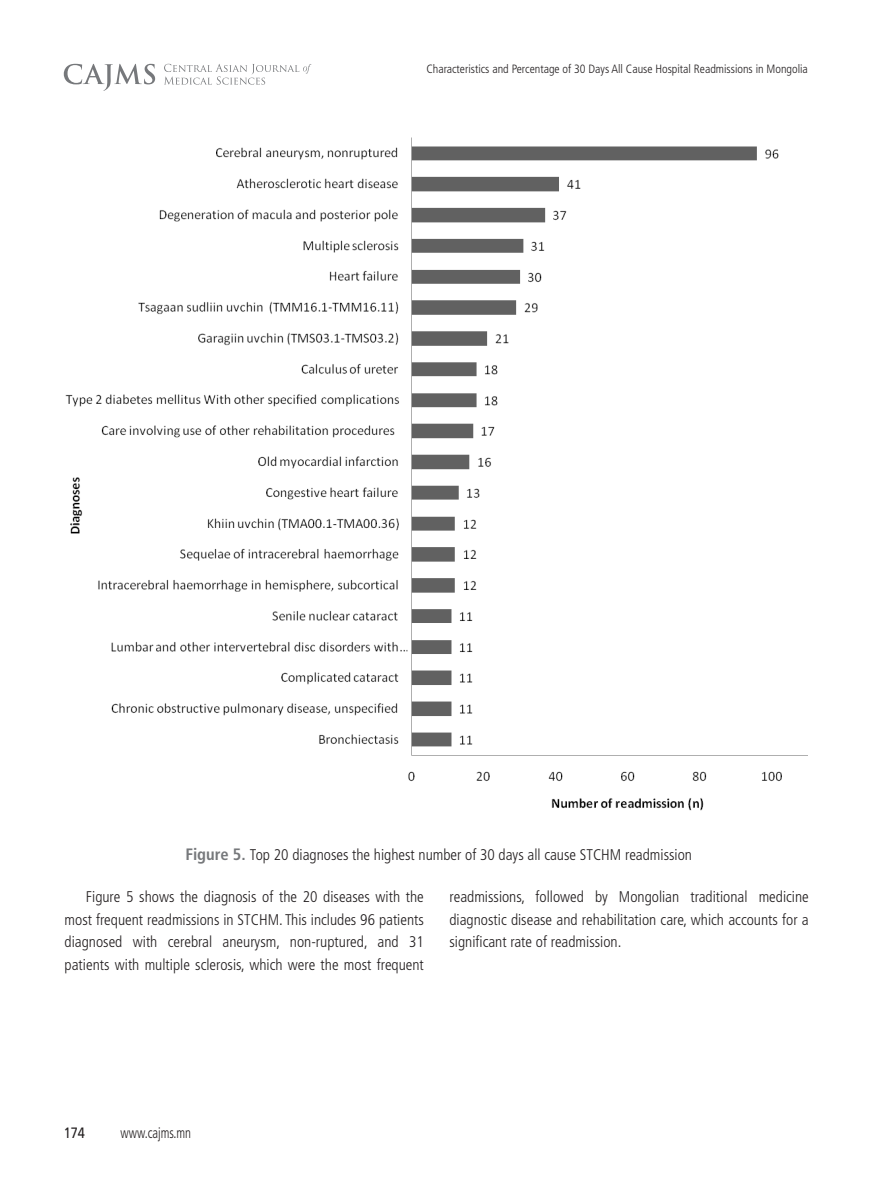
<style>
.page{position:relative;width:893px;height:1191px;background:#fff}
.page>*{position:absolute;margin:0;border:0;box-sizing:border-box;transform-origin:0 0}
.hd{font:300 condensed 15.45px/22.5px "Frutiger LT Std";color:#231f20;text-align:justify}
.t1{font:300 condensed 15px "Frutiger LT Std";color:#231f20;scale:.85 1}
.t2{font:15px "Frutiger LT Std";color:#231f20;scale:.85 1}
.t3{font:300 condensed 12px "Frutiger LT Std";color:#231f20}
.s1{font-weight:700;font-size:16.5px;color:#76787b}
</style>
<div class="page">
<svg style="left:64px;top:64px;width:91px;height:27px"></svg>
<svg style="left:164px;top:64px;width:147px;height:21px"></svg>
<img style="left:65px;top:137px;width:742px;height:674px">
<p class="t3" style="left:426px;top:62px;width:383px">Characteristics and Percentage of 30 Days All Cause Hospital Readmissions in Mongolia</p>
<p class="hd" style="left:185px;top:843px;width:508px"><span class="s1">Figure 5.</span> Top 20 diagnoses the highest number of 30 days all cause STCHM readmission</p>
<p class="hd" style="left:65px;top:885px;width:361px;text-indent:21px">Figure 5 shows the diagnosis of the 20 diseases with the most frequent readmissions in STCHM. This includes 96 patients diagnosed with cerebral aneurysm, non-ruptured, and 31 patients with multiple sclerosis, which were the most frequent</p>
<p class="hd" style="left:449px;top:885px;width:361px">readmissions, followed by Mongolian traditional medicine diagnostic disease and rehabilitation care, which accounts for a significant rate of readmission.</p>
<p class="t2" style="left:64px;top:1124px;width:27px">174</p>
<p class="t1" style="left:120px;top:1124px;width:85px">www.cajms.mn</p>
</div>
